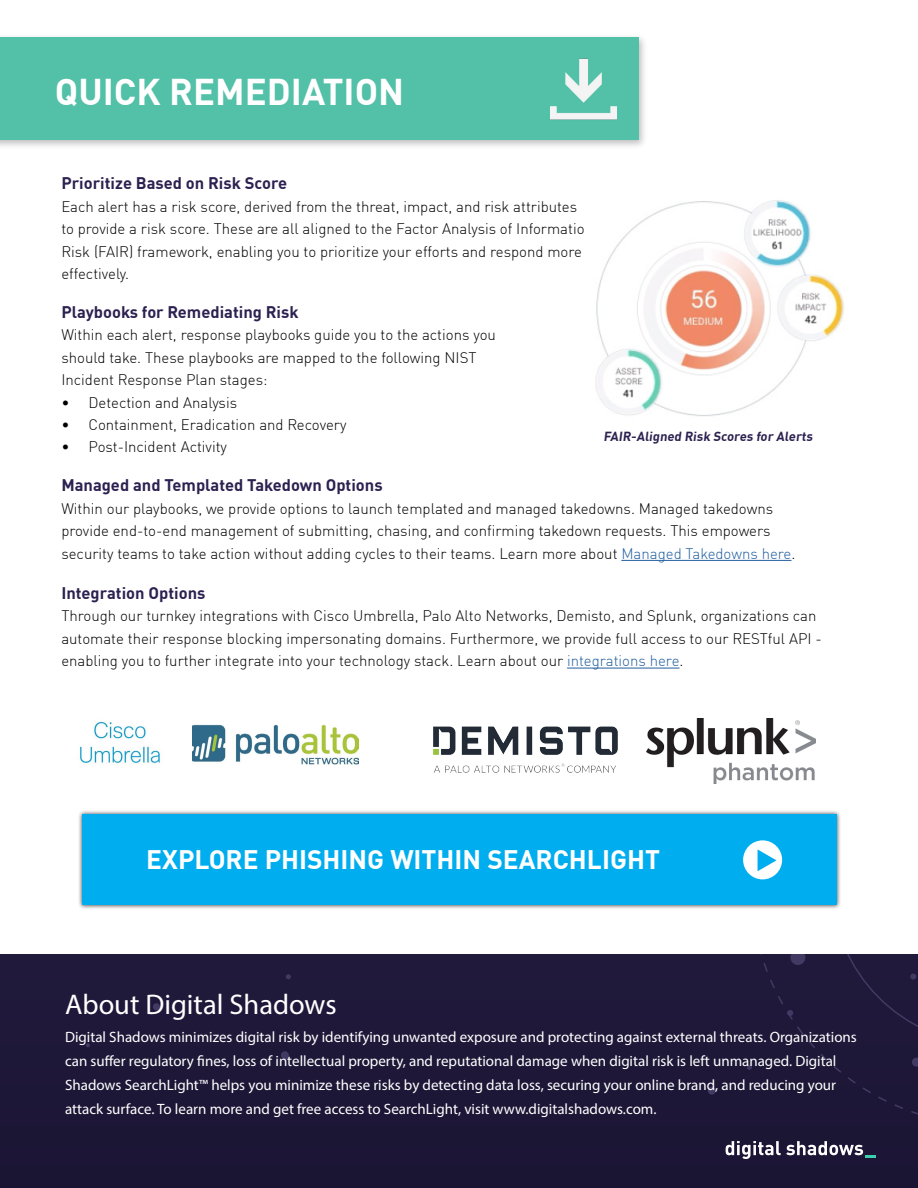
<style>
.page{position:relative;width:918px;height:1188px;background:#fff}
.page>*{position:absolute;margin:0;border:0;box-sizing:border-box;transform-origin:0 0}
.t1{font:700 36.45px "DIN Offc";color:#fff}
.t2{font:28.5px "Myriad Pro";color:#fff}
.t3{font:700 26.25px "DIN Offc";color:#fff}
.t4{font:700 16.5px "DIN Offc";color:#2c2150}
.t5{font:300 15px/22.4px "DIN Offc";color:#000}
.t6{font:15px/24px "Myriad Pro";color:#fff}
.t7{font:700 12.9px "DIN Offc";color:#2c2150}
.s1{color:#215e9e}
</style>
<div class="page">
<div style="left:0;top:33px;width:648px;height:117px;background:#000;opacity:.26"></div>
<div style="left:0;top:37px;width:638px;height:103px;background:#53c0a8"></div>
<hr style="left:621px;top:560px;width:170px;height:1px;background:#215e9e">
<hr style="left:567px;top:668px;width:113px;height:1px;background:#215e9e">
<img style="left:550px;top:58px;width:66px;height:62px">
<div style="left:0;top:955px;width:918px;height:233px;background:#1e1738"></div>
<div style="left:153px;top:1003px;width:7px;height:7px;background:#433a64;border-radius:50%"></div>
<svg style="left:86px;top:1043px;width:4px;height:4px"></svg>
<div style="left:281px;top:1051px;width:8px;height:8px;background:#433a64;border-radius:50%"></div>
<svg style="left:286px;top:974px;width:5px;height:5px"></svg>
<div style="left:708px;top:1087px;width:8px;height:8px;background:#433a64;border-radius:50%"></div>
<svg style="left:747px;top:955px;width:171px;height:160px"></svg>
<svg style="left:726px;top:1141px;width:150px;height:18px"></svg>
<img style="left:79px;top:721px;width:81px;height:42px">
<img style="left:433px;top:726px;width:185px;height:47px">
<img style="left:192px;top:724px;width:166px;height:41px">
<img style="left:647px;top:718px;width:169px;height:65px">
<img style="left:595px;top:200px;width:249px;height:216px">
<div style="left:77px;top:810px;width:764px;height:100px;background:#000;opacity:.75"></div>
<div style="left:82px;top:815px;width:754px;height:90px;background:#00aeef"></div>
<div style="left:743px;top:840px;width:39px;height:39px;background:#fff;border-radius:50%"></div>
<svg style="left:758px;top:849px;width:18px;height:22px"></svg>
<h1 class="t1" style="left:55px;top:68px;width:351px">QUICK REMEDIATION</h1>
<p class="t4" style="left:61px;top:173px;width:227px">Prioritize Based on Risk Score</p>
<p class="t5" style="left:61px;top:195px;width:533px">Each alert has a risk score, derived from the threat, impact, and risk attributes to provide a risk score. These are all aligned to the Factor Analysis of Information Risk (FAIR) framework, enabling you to prioritize your efforts and respond more effectively.</p>
<p class="t4" style="left:61px;top:301px;width:239px">Playbooks for Remediating Risk</p>
<p class="t5" style="left:61px;top:324px;width:436px">Within each alert, response playbooks guide you to the actions you should take. These playbooks are mapped to the following NIST<br>Incident Response Plan stages:</p>
<p class="t5" style="left:61px;top:391px;width:177px">• Detection and Analysis</p>
<p class="t5" style="left:61px;top:413px;width:287px">• Containment, Eradication and Recovery</p>
<p class="t5" style="left:61px;top:436px;width:167px">• Post-Incident Activity</p>
<p class="t7" style="left:603px;top:428px;width:213px">FAIR-Aligned Risk Scores for Alerts</p>
<p class="t4" style="left:61px;top:475px;width:323px">Managed and Templated Takedown Options</p>
<p class="t5" style="left:61px;top:497px;width:736px">Within our playbooks, we provide options to launch templated and managed takedowns. Managed takedowns provide end-to-end management of submitting, chasing, and confirming takedown requests. This empowers security teams to take action without adding cycles to their teams. Learn more about <span class="s1">Managed Takedowns here</span>.</p>
<p class="t4" style="left:61px;top:582px;width:146px">Integration Options</p>
<p class="t5" style="left:61px;top:605px;width:762px">Through our turnkey integrations with Cisco Umbrella, Palo Alto Networks, Demisto, and Splunk, organizations can automate their response blocking impersonating domains. Furthermore, we provide full access to our RESTful API - enabling you to further integrate into your technology stack. Learn about our <span class="s1">integrations here</span>.</p>
<h3 class="t3" style="left:146px;top:843px;width:515px">EXPLORE PHISHING WITHIN SEARCHLIGHT</h3>
<h2 class="t2" style="left:65px;top:987px;width:273px">About Digital Shadows</h2>
<p class="t6" style="left:65px;top:1024px;width:793px">Digital Shadows minimizes digital risk by identifying unwanted exposure and protecting against external threats. Organizations can suffer regulatory fines, loss of intellectual property, and reputational damage when digital risk is left unmanaged. Digital Shadows SearchLight™ helps you minimize these risks by detecting data loss, securing your online brand, and reducing your attack surface. To learn more and get free access to SearchLight, visit www.digitalshadows.com.</p>
</div>
